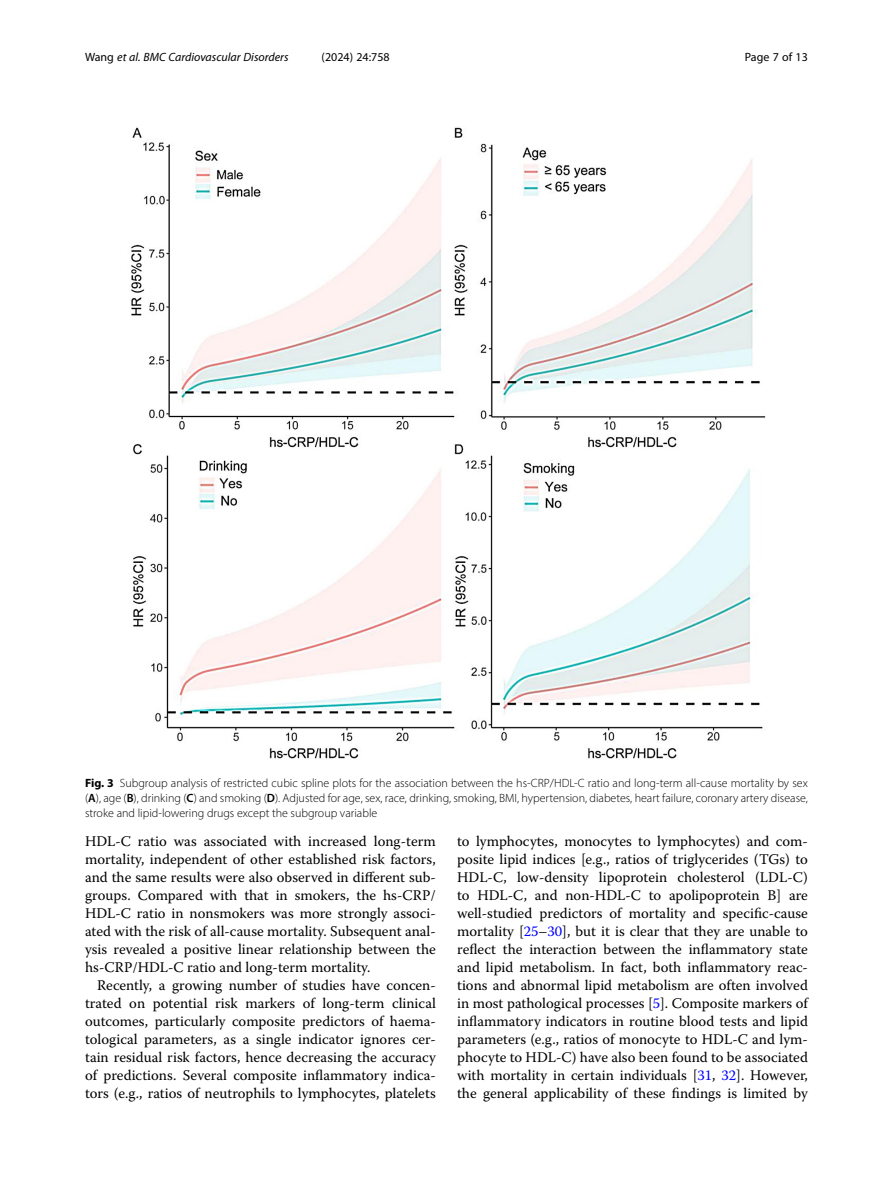
<style>
.page{position:relative;width:893px;height:1191px;background:#fff}
.page>*{position:absolute;margin:0;border:0;box-sizing:border-box;transform-origin:0 0}
.Body_Text_Indent{font:14.7px/18px "Warnock Pro";color:#000;text-align:justify}
.Body_Text{font:14.7px/18px "Warnock Pro";color:#000;text-align:justify}
.Figure_Caption{font:300 12px/15px "Myriad Pro";color:#000;text-align:justify}
.t1{font:italic 12px "Myriad Pro";color:#000}
.t2{font:12px "Myriad Pro";color:#000}
.s1{font-style:normal}
.s2{font-weight:700}
.s3{font-weight:600}
.s4{color:#00f}
</style>
<div class="page">
<img style="left:131px;top:127px;width:634px;height:632px">
<p class="t1" style="left:85px;top:50px;width:205px"><span class="s1">Wang</span> et al. BMC Cardiovascular Disorders</p>
<p class="t2" style="left:322px;top:50px;width:70px">(2024) 24:758</p>
<p class="t2" style="left:745px;top:50px;width:65px">Page 7 of 13</p>
<p class="Figure_Caption" style="left:85px;top:775px;width:724px"><span class="s2">Fig. 3</span> Subgroup analysis of restricted cubic spline plots for the association between the hs-CRP/HDL-C ratio and long-term all-cause mortality by sex (<span class="s3">A</span>), age (<span class="s3">B</span>), drinking (<span class="s3">C</span>) and smoking (<span class="s3">D</span>). Adjusted for age, sex, race, drinking, smoking, BMI, hypertension, diabetes, heart failure, coronary artery disease, stroke and lipid-lowering drugs except the subgroup variable</p>
<p class="Body_Text" style="left:85px;top:832px;width:352px">HDL-C ratio was associated with increased long-term mortality, independent of other established risk factors, and the same results were also observed in different sub&shy;groups. Compared with that in smokers, the hs-CRP/ HDL-C ratio in nonsmokers was more strongly associ&shy;ated with the risk of all-cause mortality. Subsequent anal&shy;ysis revealed a positive linear relationship between the hs-CRP/HDL-C ratio and long-term mortality.</p>
<p class="Body_Text_Indent" style="left:85px;top:976px;width:352px;text-indent:12px">Recently, a growing number of studies have concen&shy;trated on potential risk markers of long-term clinical outcomes, particularly composite predictors of haema&shy;tological parameters, as a single indicator ignores cer&shy;tain residual risk factors, hence decreasing the accuracy of predictions. Several composite inflammatory indica&shy;tors (e.g., ratios of neutrophils to lymphocytes, platelets</p>
<p class="Body_Text_Indent" style="left:457px;top:832px;width:352px">to lymphocytes, monocytes to lymphocytes) and com&shy;posite lipid indices [e.g., ratios of triglycerides (TGs) to HDL-C, low-density lipoprotein cholesterol (LDL-C) to HDL-C, and non-HDL-C to apolipoprotein B] are well-studied predictors of mortality and specific-cause mortality [<span class="s4">25</span>–<span class="s4">30</span>], but it is clear that they are unable to reflect the interaction between the inflammatory state and lipid metabolism. In fact, both inflammatory reac&shy;tions and abnormal lipid metabolism are often involved in most pathological processes [<span class="s4">5</span>]. Composite markers of inflammatory indicators in routine blood tests and lipid parameters (e.g., ratios of monocyte to HDL-C and lym&shy;phocyte to HDL-C) have also been found to be associated with mortality in certain individuals [<span class="s4">31</span>, <span class="s4">32</span>]. However, the general applicability of these findings is limited by</p>
</div>
